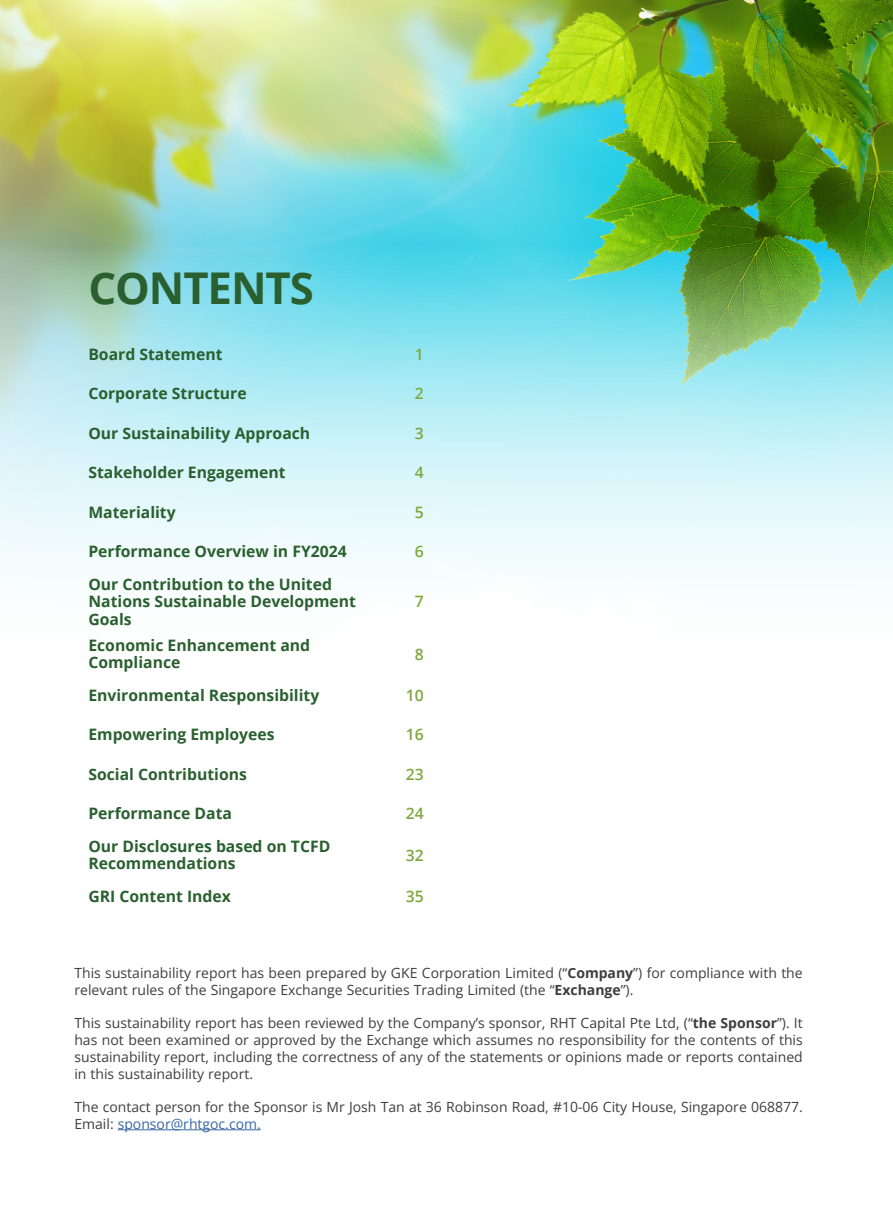
<style>
.page{position:relative;width:893px;height:1216px;background:#fff}
.page>*{position:absolute;margin:0;border:0;box-sizing:border-box;transform-origin:0 0}
.A_H1{font:700 43.75px "Open Sans";letter-spacing:-.025em;color:#2a602f}
.t1{font:700 15.75px/17.5px "Open Sans";color:#2a602f}
.t2{font:600 15.75px "Open Sans";color:#7ea83f}
.Body_Text{font:14px/16.8px "Open Sans";color:#3e3e3f}
.s1{font-weight:700}
.s2{color:#3667a4}
</style>
<div class="page">
<img style="left:0;top:0;width:893px;height:570px">
<hr style="left:118px;top:1129px;width:143px;height:1px;background:#3667a4">
<p class="A_H1" style="left:88px;top:257px;width:227px">CONTENTS</p>
<p class="t1" style="left:88px;top:345px;width:136px">Board Statement</p>
<p class="t2" style="left:415px;top:343px;width:10px">1</p>
<p class="t1" style="left:88px;top:384px;width:160px">Corporate Structure</p>
<p class="t2" style="left:415px;top:383px;width:10px">2</p>
<p class="t1" style="left:88px;top:424px;width:223px">Our Sustainability Approach</p>
<p class="t2" style="left:415px;top:422px;width:10px">3</p>
<p class="t1" style="left:88px;top:463px;width:199px">Stakeholder Engagement</p>
<p class="t2" style="left:415px;top:461px;width:10px">4</p>
<p class="t1" style="left:88px;top:502px;width:89px">Materiality</p>
<p class="t2" style="left:415px;top:501px;width:10px">5</p>
<p class="t1" style="left:88px;top:542px;width:260px">Performance Overview in FY2024</p>
<p class="t2" style="left:415px;top:540px;width:10px">6</p>
<p class="t1" style="left:88px;top:575px;width:269px">Our Contribution to the United<br>Nations Sustainable Development<br>Goals</p>
<p class="t2" style="left:415px;top:590px;width:10px">7</p>
<p class="t1" style="left:88px;top:636px;width:223px">Economic Enhancement and<br>Compliance</p>
<p class="t2" style="left:415px;top:643px;width:10px">8</p>
<p class="t1" style="left:88px;top:686px;width:232px">Environmental Responsibility</p>
<p class="t2" style="left:406px;top:684px;width:19px">10</p>
<p class="t1" style="left:88px;top:725px;width:188px">Empowering Employees</p>
<p class="t2" style="left:406px;top:724px;width:19px">16</p>
<p class="t1" style="left:88px;top:765px;width:160px">Social Contributions</p>
<p class="t2" style="left:406px;top:763px;width:19px">23</p>
<p class="t1" style="left:88px;top:804px;width:145px">Performance Data</p>
<p class="t2" style="left:406px;top:802px;width:19px">24</p>
<p class="t1" style="left:88px;top:837px;width:243px">Our Disclosures based on TCFD<br>Recommendations</p>
<p class="t2" style="left:406px;top:844px;width:19px">32</p>
<p class="t1" style="left:88px;top:887px;width:144px">GRI Content Index</p>
<p class="t2" style="left:406px;top:885px;width:19px">35</p>
<p class="Body_Text" style="left:74px;top:963px;width:730px">This sustainability report has been prepared by GKE Corporation Limited (“<span class="s1">Company</span>”) for compliance with the relevant rules of the Singapore Exchange Securities Trading Limited (the “<span class="s1">Exchange</span>”).</p>
<p class="Body_Text" style="left:74px;top:1014px;width:730px;text-align:justify">This sustainability report has been reviewed by the Company’s sponsor, RHT Capital Pte Ltd, (“<span class="s1">the Sponsor</span>”). It has not been examined or approved by the Exchange which assumes no responsibility for the contents of this sustainability report, including the correctness of any of the statements or opinions made or reports contained in this sustainability report.</p>
<p class="Body_Text" style="left:74px;top:1098px;width:730px">The contact person for the Sponsor is Mr Josh Tan at 36 Robinson Road, #10-06 City House, Singapore 068877.<br>Email: <span class="s2">sponsor@rhtgoc.com.</span></p>
</div>
